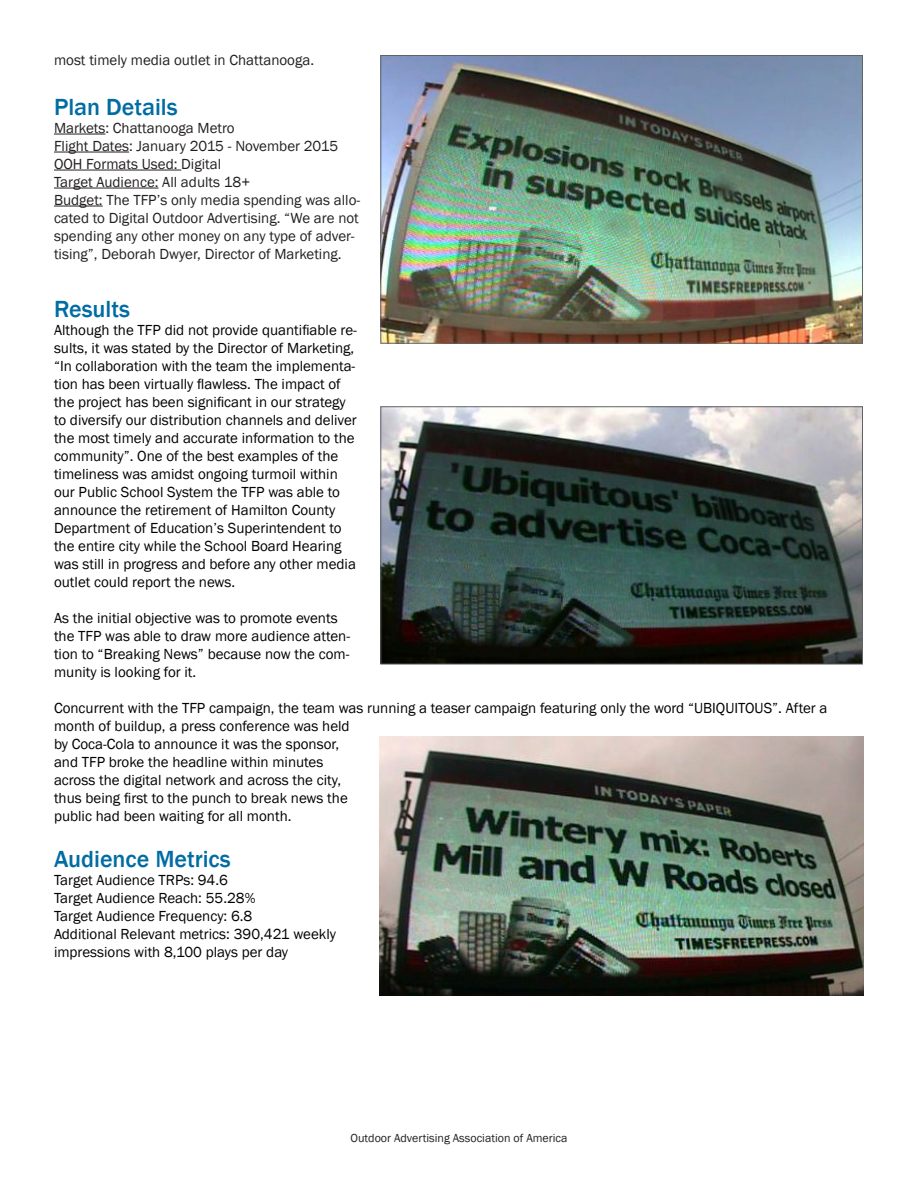
<style>
.page{position:relative;width:918px;height:1188px;background:#fff}
.page>*{position:absolute;margin:0;border:0;box-sizing:border-box;transform-origin:0 0}
.t1{font:500 24px "Franklin Gothic";color:#006ca4}
.t2{font:15px/18px "Franklin Gothic";color:#000}
.t3{font:15px/18px "Franklin Gothic";color:#231f20}
.t4{font:12px "Franklin Gothic";color:#231f20}
</style>
<div class="page">
<hr style="left:54px;top:134px;width:51px;height:1px;background:#231f20">
<hr style="left:54px;top:152px;width:75px;height:1px;background:#231f20">
<hr style="left:54px;top:170px;width:127px;height:1px;background:#231f20">
<hr style="left:54px;top:188px;width:105px;height:1px;background:#231f20">
<hr style="left:54px;top:206px;width:49px;height:1px;background:#231f20">
<img style="left:383px;top:57px;width:478px;height:284px">
<div style="left:381px;top:55px;width:482px;height:288px;border:1px solid #5e6367"></div>
<img style="left:383px;top:409px;width:478px;height:253px">
<div style="left:381px;top:407px;width:482px;height:257px;border:1px solid #5e6367"></div>
<img style="left:380px;top:736px;width:484px;height:260px">
<p class="t3" style="left:54px;top:51px;width:262px">most timely media outlet in Chattanooga.</p>
<p class="t1" style="left:54px;top:92px;width:125px">Plan Details</p>
<p class="t3" style="left:54px;top:119px;width:182px">Markets: Chattanooga Metro</p>
<p class="t3" style="left:54px;top:137px;width:286px">Flight Dates: January 2015 - November 2015</p>
<p class="t3" style="left:54px;top:155px;width:308px">OOH Formats Used: Digital<br>Target Audience: All adults 18+<br>Budget: The TFP’s only media spending was allo&shy;cated to Digital Outdoor Advertising. “We are not spending any other money on any type of adver&shy;tising”, Deborah Dwyer, Director of Marketing.</p>
<p class="t1" style="left:54px;top:294px;width:78px">Results</p>
<p class="t2" style="left:54px;top:321px;width:305px">Although the TFP did not provide quantifiable re&shy;sults, it was stated by the Director of Marketing, “In collaboration with the team the implementa&shy;tion has been virtually flawless. The impact of the project has been significant in our strategy to diversify our distribution channels and deliver the most timely and accurate information to the community”. One of the best examples of the timeliness was amidst ongoing turmoil within our Public School System the TFP was able to announce the retirement of Hamilton County Department of Education’s Superintendent to the entire city while the School Board Hearing was still in progress and before any other media outlet could report the news.</p>
<p class="t2" style="left:54px;top:609px;width:298px">As the initial objective was to promote events the TFP was able to draw more audience atten&shy;tion to “Breaking News” because now the com&shy;munity is looking for it.</p>
<p class="t2" style="left:54px;top:699px;width:775px">Concurrent with the TFP campaign, the team was running a teaser campaign featuring only the word “UBIQUITOUS”. After a month of buildup, a press conference was held<br>by Coca-Cola to announce it was the sponsor,<br>and TFP broke the headline within minutes<br>across the digital network and across the city,<br>thus being first to the punch to break news the<br>public had been waiting for all month.</p>
<p class="t1" style="left:54px;top:844px;width:178px">Audience Metrics</p>
<p class="t2" style="left:54px;top:872px;width:175px">Target Audience TRPs: 94.6</p>
<p class="t2" style="left:54px;top:890px;width:203px">Target Audience Reach: 55.28%</p>
<p class="t2" style="left:54px;top:908px;width:200px">Target Audience Frequency: 6.8</p>
<p class="t2" style="left:54px;top:926px;width:284px">Additional Relevant metrics: 390,421 weekly impressions with 8,100 plays per day</p>
<p class="t4" style="left:351px;top:1131px;width:219px">Outdoor Advertising Association of America</p>
</div>
